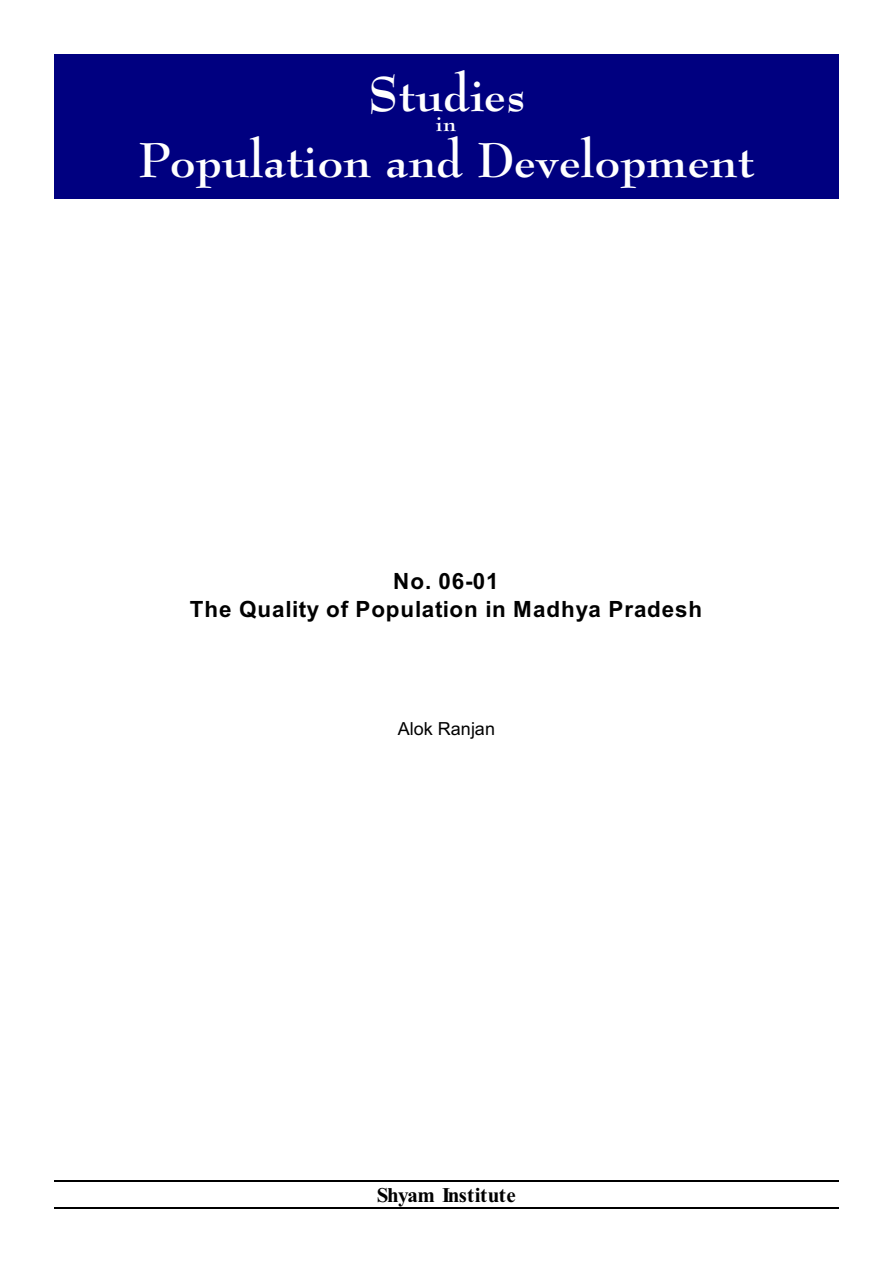
<style>
.page{position:relative;width:894px;height:1263px;background:#fff}
.page>*{position:absolute;margin:0;border:0;box-sizing:border-box;transform-origin:0 0}
.t1{font:700 48px "Bernhard Mod BT";color:#fff}
.t2{font:700 22.35px/28.2px "Arial";letter-spacing:.04em;color:#000;text-align:center}
.t3{font:700 22.35px "Bernhard Mod BT";color:#fff}
.t4{font:700 21px "Times New Roman";letter-spacing:-.025em;color:#000}
.t5{font:18px "Arial";letter-spacing:.005em;color:#000}
</style>
<div class="page">
<hr style="left:54px;top:1181px;width:785px;height:1px;background:#000">
<hr style="left:54px;top:1207px;width:785px;height:2px;background:#000">
<div style="left:54px;top:54px;width:785px;height:145px;background:#000080"></div>
<h1 class="t1" style="left:367px;top:74px;width:160px">Studies</h1>
<p class="t3" style="left:436px;top:114px;width:22px">in</p>
<h1 class="t1" style="left:138px;top:140px;width:618px">Population and Development</h1>
<p class="t2" style="left:190px;top:569px;width:514px">No. 06-01<br>The Quality of Population in Madhya Pradesh</p>
<p class="t5" style="left:398px;top:722px;width:99px">Alok Ranjan</p>
<p class="t4" style="left:377px;top:1188px;width:140px">Shyam Institute</p>
</div>
